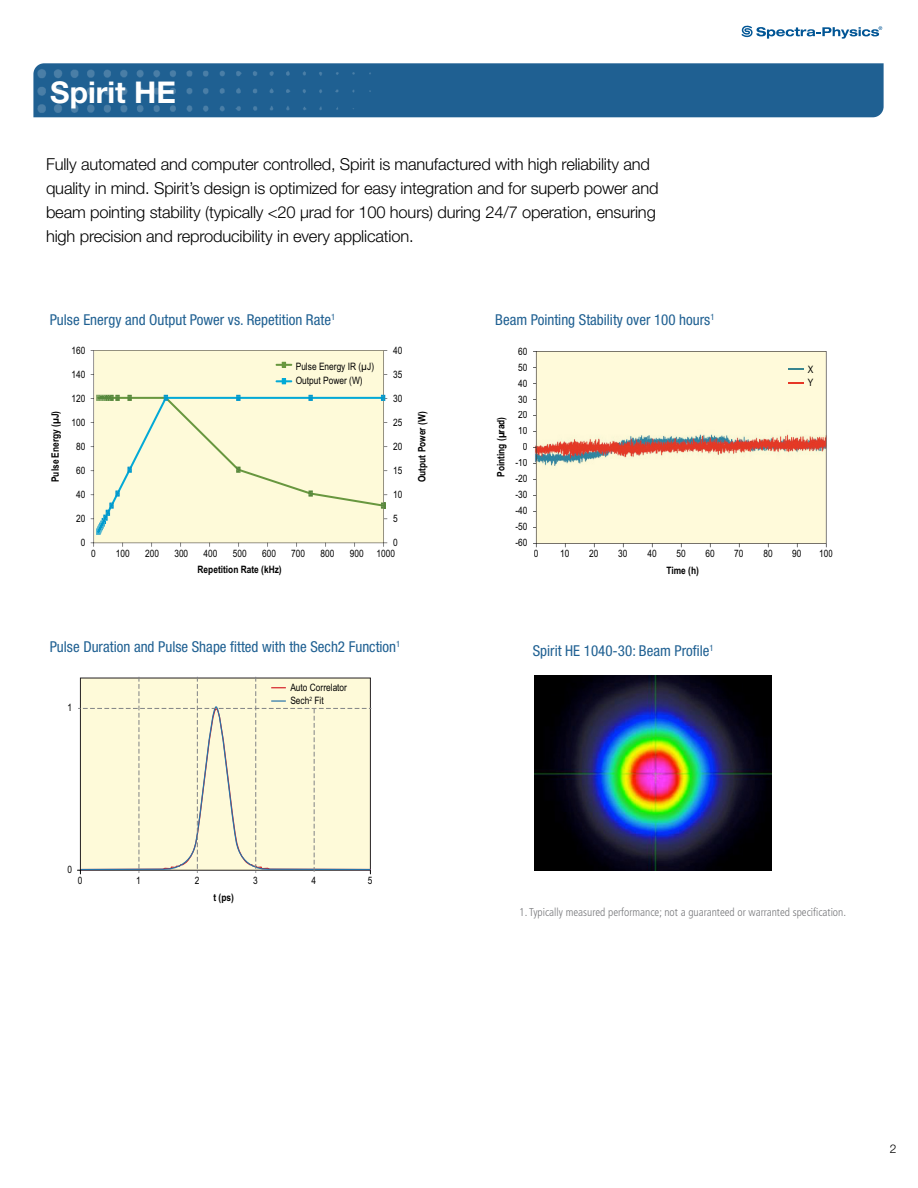
<style>
.page{position:relative;width:918px;height:1188px;background:#fff}
.page>*{position:absolute;margin:0;border:0;box-sizing:border-box;transform-origin:0 0}
.t1{font:700 30px "Helvetica Neue LT Std";color:#fff}
.t2{font:300 16.5px/24px "Helvetica Neue LT Std";letter-spacing:-.01em;color:#000}
.t3{font:condensed 15px "Helvetica Neue LT Std";color:#1f6092}
.t4{font:300 12px "Helvetica Neue LT Std";color:#000}
.t5{font:300 condensed 11.25px "Frutiger";color:#77787b}
.t6{font:10.2px/15.9px "Arial Narrow";color:#010101}
.t7{font:700 10.2px "Arial Narrow";color:#010101}
</style>
<div class="page">
<svg style="left:741px;top:26px;width:141px;height:13px"></svg>
<div style="left:33px;top:63px;width:851px;height:54px;background:#1f6092"></div>
<img style="left:35px;top:63px;width:340px;height:54px">
<div style="left:94px;top:350px;width:290px;height:193px;background:#fefad9"></div>
<svg style="left:91px;top:395px;width:296px;height:140px;background:#f3f4d5"></svg>
<svg style="left:276px;top:362px;width:16px;height:6px"></svg>
<svg style="left:276px;top:378px;width:16px;height:6px"></svg>
<img style="left:536px;top:351px;width:290px;height:193px">
<svg style="left:533px;top:543px;width:5px;height:5px"></svg>
<svg style="left:589px;top:543px;width:9px;height:5px"></svg>
<svg style="left:648px;top:543px;width:8px;height:5px"></svg>
<svg style="left:706px;top:543px;width:8px;height:5px"></svg>
<svg style="left:561px;top:543px;width:8px;height:5px"></svg>
<svg style="left:619px;top:543px;width:8px;height:5px"></svg>
<svg style="left:677px;top:543px;width:8px;height:5px"></svg>
<svg style="left:764px;top:543px;width:8px;height:5px"></svg>
<svg style="left:735px;top:543px;width:8px;height:5px"></svg>
<svg style="left:820px;top:543px;width:7px;height:5px"></svg>
<svg style="left:792px;top:543px;width:9px;height:5px"></svg>
<svg style="left:789px;top:366px;width:24px;height:7px"></svg>
<svg style="left:789px;top:379px;width:24px;height:7px"></svg>
<svg style="left:77px;top:677px;width:294px;height:197px;background:#f9f5d8"></svg>
<img style="left:534px;top:676px;width:237px;height:195px">
<h1 class="t1" style="left:50px;top:74px;width:127px">Spirit HE</h1>
<p class="t2" style="left:46px;top:152px;width:614px">Fully automated and computer controlled, Spirit is manufactured with high reliability and quality in mind. Spirit’s design is optimized for easy integration and for superb power and beam pointing stability (typically &lt;20 μrad for 100 hours) during 24/7 operation, ensuring high precision and reproducibility in every application.</p>
<p class="t3" style="left:50px;top:311px;width:287px">Pulse Energy and Output Power vs. Repetition Rate<sup>1</sup></p>
<p class="t7" style="left:48px;top:482px;width:73px;rotate:-90deg">Pulse Energy (µJ)</p>
<p class="t6" style="left:71px;top:342px;width:15px">160</p>
<p class="t6" style="left:71px;top:366px;width:15px">140</p>
<p class="t6" style="left:71px;top:390px;width:15px">120</p>
<p class="t6" style="left:71px;top:414px;width:15px">100</p>
<p class="t6" style="left:76px;top:438px;width:11px">80</p>
<p class="t6" style="left:76px;top:462px;width:11px">60</p>
<p class="t6" style="left:76px;top:486px;width:11px">40</p>
<p class="t6" style="left:76px;top:510px;width:11px">20</p>
<p class="t6" style="left:81px;top:534px;width:6px">0</p>
<p class="t6" style="left:296px;top:359px;width:80px;line-height:14.5px">Pulse Energy IR (µJ)<br>Output Power (W)</p>
<p class="t6" style="left:393px;top:342px;width:11px">40</p>
<p class="t6" style="left:393px;top:366px;width:11px">35</p>
<p class="t6" style="left:393px;top:390px;width:11px">30</p>
<p class="t6" style="left:393px;top:414px;width:11px">25</p>
<p class="t6" style="left:393px;top:438px;width:11px">20</p>
<p class="t6" style="left:393px;top:462px;width:11px">15</p>
<p class="t6" style="left:393px;top:486px;width:11px">10</p>
<p class="t6" style="left:393px;top:510px;width:6px">5</p>
<p class="t6" style="left:393px;top:534px;width:6px">0</p>
<p class="t6" style="left:91px;top:545px;width:6px">0</p>
<p class="t6" style="left:116px;top:545px;width:15px">100</p>
<p class="t6" style="left:145px;top:545px;width:15px">200</p>
<p class="t6" style="left:174px;top:545px;width:15px">300</p>
<p class="t6" style="left:204px;top:545px;width:15px">400</p>
<p class="t6" style="left:233px;top:545px;width:15px">500</p>
<p class="t6" style="left:262px;top:545px;width:15px">600</p>
<p class="t6" style="left:291px;top:545px;width:15px">700</p>
<p class="t6" style="left:377px;top:545px;width:20px">1000</p>
<p class="t6" style="left:321px;top:545px;width:15px">800</p>
<p class="t6" style="left:350px;top:545px;width:15px">900</p>
<p class="t7" style="left:198px;top:562px;width:86px">Repetition Rate (kHz)</p>
<p class="t7" style="left:414px;top:482px;width:72px;rotate:-90deg">Output Power (W)</p>
<p class="t3" style="left:50px;top:638px;width:352px">Pulse Duration and Pulse Shape fitted with the Sech2 Function<sup>1</sup></p>
<p class="t6" style="left:67px;top:699px;width:6px">1</p>
<p class="t6" style="left:290px;top:680px;width:58px;line-height:13.4px">Auto Correlator<br>Sech<sup>2</sup> Fit</p>
<p class="t6" style="left:67px;top:861px;width:6px">0</p>
<p class="t6" style="left:78px;top:872px;width:6px">0</p>
<p class="t6" style="left:136px;top:872px;width:6px">1</p>
<p class="t6" style="left:195px;top:872px;width:6px">2</p>
<p class="t6" style="left:253px;top:872px;width:6px">3</p>
<p class="t6" style="left:312px;top:872px;width:6px">4</p>
<p class="t6" style="left:368px;top:872px;width:6px">5</p>
<p class="t7" style="left:213px;top:889px;width:22px">t (ps)</p>
<p class="t3" style="left:495px;top:311px;width:221px">Beam Pointing Stability over 100 hours<sup>1</sup></p>
<p class="t7" style="left:493px;top:477px;width:62px;rotate:-90deg">Pointing (µrad)</p>
<p class="t6" style="left:518px;top:343px;width:11px">60</p>
<p class="t6" style="left:518px;top:359px;width:11px">50</p>
<p class="t6" style="left:518px;top:375px;width:11px">40<br>30</p>
<p class="t6" style="left:518px;top:407px;width:11px;text-align:center">20<br>10<br>0</p>
<p class="t6" style="left:515px;top:454px;width:14px">-10</p>
<p class="t6" style="left:515px;top:486px;width:14px">-30</p>
<p class="t6" style="left:515px;top:518px;width:14px">-50</p>
<p class="t6" style="left:515px;top:470px;width:14px">-20</p>
<p class="t6" style="left:515px;top:502px;width:14px">-40</p>
<p class="t6" style="left:515px;top:534px;width:14px">-60</p>
<p class="t6" style="left:808px;top:362px;width:7px;line-height:13px">X<br>Y</p>
<p class="t6" style="left:534px;top:545px;width:6px">0</p>
<p class="t6" style="left:560px;top:545px;width:11px">10</p>
<p class="t6" style="left:589px;top:545px;width:11px">20</p>
<p class="t6" style="left:618px;top:545px;width:11px">30</p>
<p class="t6" style="left:648px;top:545px;width:11px">40</p>
<p class="t6" style="left:677px;top:545px;width:11px">50</p>
<p class="t6" style="left:705px;top:545px;width:11px">60</p>
<p class="t6" style="left:734px;top:545px;width:11px">70</p>
<p class="t6" style="left:763px;top:545px;width:11px">80</p>
<p class="t6" style="left:792px;top:545px;width:11px">90</p>
<p class="t6" style="left:819px;top:545px;width:15px">100</p>
<p class="t7" style="left:666px;top:563px;width:34px">Time (h)</p>
<p class="t3" style="left:533px;top:642px;width:182px">Spirit HE 1040-30: Beam Profile<sup>1</sup></p>
<p class="t5" style="left:519px;top:906px;width:328px">1. Typically measured performance; not a guaranteed or warranted specification.</p>
<p class="t4" style="left:890px;top:1142px;width:8px">2</p>
</div>
